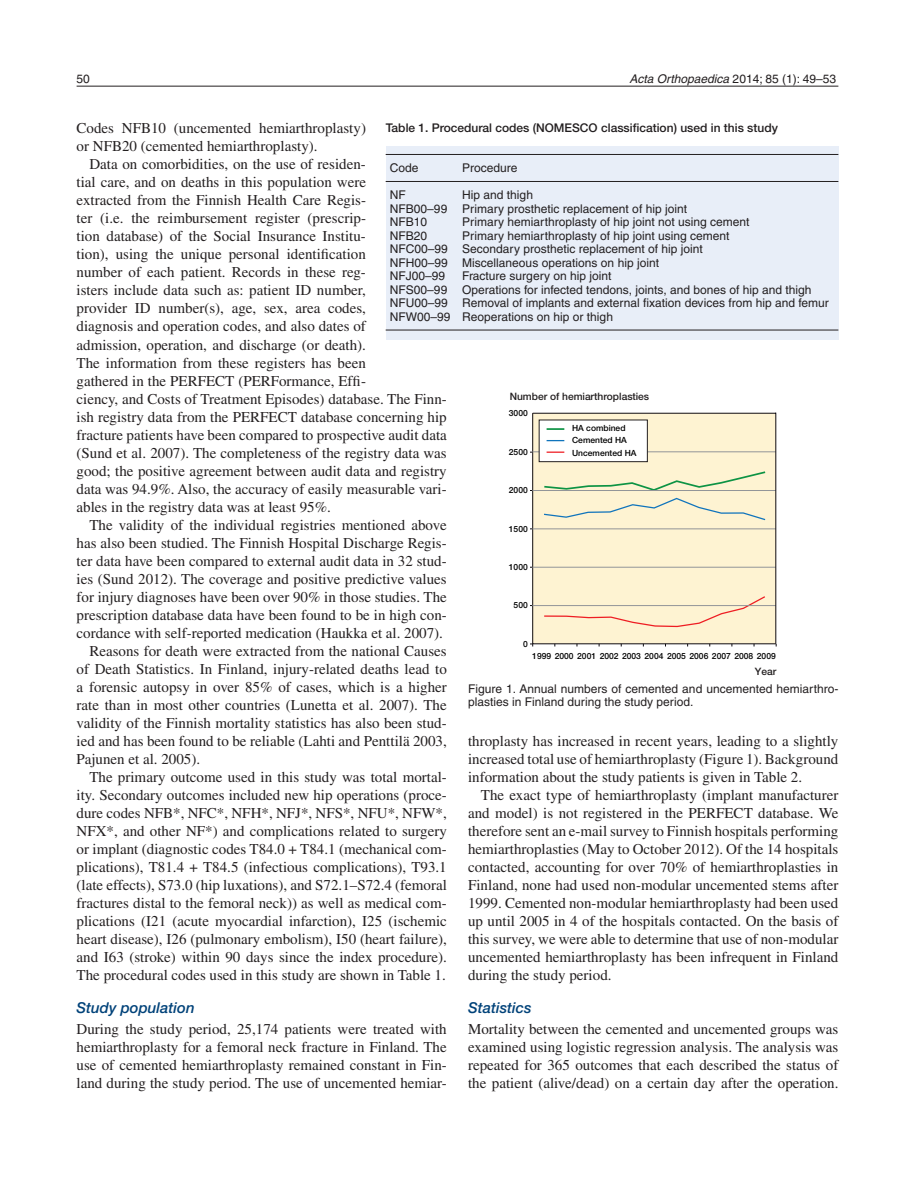
<style>
.page{position:relative;width:915px;height:1191px;background:#fff}
.page>*{position:absolute;margin:0;border:0;box-sizing:border-box;transform-origin:0 0}
.t1{font:15px/18px "Times";color:#231f20;text-align:justify}
.t2{font:italic 500 15px "Helvetica Neue LTW1 G";color:#004279}
.t3{font:12px/13.5px "Helvetica";color:#231f20}
.t4{font:500 12px "Helvetica Neue LTW1 G";color:#231f20}
.t5{font:italic 12px "Helvetica";color:#231f20}
.t6{font:500 10.2px "Helvetica Neue LTW1 G";color:#231f20}
.t7{font:500 8.55px/12.8px "Helvetica Neue LTW1 G";color:#000}
.s1{font-style:normal}
</style>
<div class="page">
<hr style="left:77px;top:86px;width:761px;height:1px;background:#231f20">
<div style="left:385px;top:146px;width:453px;height:193px;background:#e8eef8"></div>
<hr style="left:385px;top:154px;width:453px;height:1px;background:#231f20">
<hr style="left:385px;top:181px;width:453px;height:1px;background:#231f20">
<hr style="left:385px;top:330px;width:453px;height:1px;background:#231f20">
<div style="left:532px;top:413px;width:243px;height:231px;background:#fef3d2"></div>
<hr style="left:532px;top:413px;width:1px;height:231px;background:#0f0c12">
<hr style="left:532px;top:643px;width:243px;height:1px;background:#0f0c12">
<svg style="left:544px;top:471px;width:222px;height:50px"></svg>
<svg style="left:544px;top:596px;width:221px;height:32px"></svg>
<hr style="left:532px;top:490px;width:243px;height:1px;background:#939598">
<hr style="left:532px;top:528px;width:243px;height:1px;background:#939598">
<hr style="left:532px;top:567px;width:243px;height:1px;background:#939598">
<hr style="left:532px;top:605px;width:243px;height:1px;background:#939598">
<hr style="left:532px;top:451px;width:243px;height:1px;background:#939598">
<hr style="left:532px;top:413px;width:243px;height:1px;background:#0f0c12">
<hr style="left:775px;top:413px;width:1px;height:231px;background:#0f0c12">
<div style="left:539px;top:420px;width:108px;height:42px;background:#fff;border:1px solid #231f20"></div>
<svg style="left:546px;top:428px;width:18px;height:2px"></svg>
<svg style="left:546px;top:440px;width:18px;height:1px"></svg>
<svg style="left:546px;top:451px;width:18px;height:2px"></svg>
<p class="t3" style="left:77px;top:72px;width:15px">50</p>
<p class="t5" style="left:629px;top:72px;width:208px">Acta Orthopaedica <span class="s1">2014; 85 (1): 49–53</span></p>
<p class="t1" style="left:77px;top:119px;width:291px">Codes NFB10 (uncemented hemiarthroplasty) or NFB20 (cemented hemiarthroplasty).</p>
<p class="t1" style="left:77px;top:155px;width:291px;text-indent:13px">Data on comorbidities, on the use of residen&shy;tial care, and on deaths in this population were extracted from the Finnish Health Care Regis&shy;ter (i.e. the reimbursement register (prescrip&shy;tion database) of the Social Insurance Institu&shy;tion), using the unique personal identification number of each patient. Records in these reg&shy;isters include data such as: patient ID number, provider ID number(s), age, sex, area codes, diagnosis and operation codes, and also dates of admission, operation, and discharge (or death).<br>The information from these registers has been gathered in the PERFECT (PERFormance, Effi-</p>
<p class="t4" style="left:385px;top:120px;width:393px">Table 1. Procedural codes (NOMESCO classification) used in this study</p>
<p class="t3" style="left:390px;top:161px;width:30px">Code</p>
<p class="t3" style="left:462px;top:161px;width:57px">Procedure</p>
<p class="t3" style="left:390px;top:188px;width:17px">NF</p>
<p class="t3" style="left:390px;top:188px;width:298px;text-indent:72px">Hip and thigh<br>NFB00–99 Primary prosthetic replacement of hip joint<br>NFB10</p>
<p class="t3" style="left:462px;top:215px;width:289px">Primary hemiarthroplasty of hip joint not using cement</p>
<p class="t3" style="left:390px;top:229px;width:341px;text-indent:72px">Primary hemiarthroplasty of hip joint using cement NFC00–99 Secondary prosthetic replacement of hip joint NFH00–99 Miscellaneous operations on hip joint<br>NFJ00–99</p>
<p class="t3" style="left:390px;top:229px;width:39px">NFB20</p>
<p class="t3" style="left:390px;top:269px;width:440px;text-indent:72px">Fracture surgery on hip joint<br>NFS00–99 Operations for infected tendons, joints, and bones of hip and thigh NFU00–99 Removal of implants and external fixation devices from hip and femur NFW00–99 Reoperations on hip or thigh</p>
<p class="t1" style="left:77px;top:389px;width:371px">ciency, and Costs of Treatment Episodes) database. The Finn&shy;ish registry data from the PERFECT database concerning hip fracture patients have been compared to prospective audit data (Sund et al. 2007). The completeness of the registry data was good; the positive agreement between audit data and registry data was 94.9%. Also, the accuracy of easily measurable vari&shy;ables in the registry data was at least 95%.</p>
<p class="t1" style="left:89px;top:515px;width:359px">The validity of the individual registries mentioned above</p>
<p class="t1" style="left:77px;top:533px;width:371px">has also been studied. The Finnish Hospital Discharge Regis-</p>
<p class="t1" style="left:77px;top:551px;width:371px">ter data have been compared to external audit data in 32 stud-</p>
<p class="t1" style="left:77px;top:569px;width:371px">ies (Sund 2012). The coverage and positive predictive values</p>
<p class="t1" style="left:77px;top:587px;width:371px">for injury diagnoses have been over 90% in those studies. The</p>
<p class="t1" style="left:77px;top:605px;width:371px">prescription database data have been found to be in high con-</p>
<p class="t1" style="left:77px;top:623px;width:368px">cordance with self-reported medication (Haukka et al. 2007).</p>
<p class="t1" style="left:89px;top:641px;width:359px">Reasons for death were extracted from the national Causes</p>
<p class="t1" style="left:77px;top:659px;width:371px">of Death Statistics. In Finland, injury-related deaths lead to</p>
<p class="t1" style="left:77px;top:677px;width:371px">a forensic autopsy in over 85% of cases, which is a higher</p>
<p class="t1" style="left:77px;top:695px;width:371px">rate than in most other countries (Lunetta et al. 2007). The</p>
<p class="t1" style="left:77px;top:713px;width:371px">validity of the Finnish mortality statistics has also been stud-</p>
<p class="t1" style="left:77px;top:731px;width:371px">ied and has been found to be reliable (Lahti and Penttilä 2003,</p>
<p class="t1" style="left:77px;top:749px;width:125px">Pajunen et al. 2005).</p>
<p class="t1" style="left:89px;top:767px;width:359px">The primary outcome used in this study was total mortal-</p>
<p class="t1" style="left:77px;top:785px;width:371px">ity. Secondary outcomes included new hip operations (proce-</p>
<p class="t1" style="left:77px;top:803px;width:371px">dure codes NFB*, NFC*, NFH*, NFJ*, NFS*, NFU*, NFW*,</p>
<p class="t1" style="left:77px;top:821px;width:371px">NFX*, and other NF*) and complications related to surgery</p>
<p class="t1" style="left:77px;top:839px;width:371px">or implant (diagnostic codes T84.0 + T84.1 (mechanical com-</p>
<p class="t1" style="left:77px;top:857px;width:371px">plications), T81.4 + T84.5 (infectious complications), T93.1</p>
<p class="t1" style="left:77px;top:875px;width:371px">(late effects), S73.0 (hip luxations), and S72.1–S72.4 (femoral</p>
<p class="t1" style="left:77px;top:893px;width:371px">fractures distal to the femoral neck)) as well as medical com-</p>
<p class="t1" style="left:77px;top:911px;width:371px">plications (I21 (acute myocardial infarction), I25 (ischemic</p>
<p class="t1" style="left:77px;top:929px;width:371px">heart disease), I26 (pulmonary embolism), I50 (heart failure),</p>
<p class="t1" style="left:77px;top:947px;width:371px">and I63 (stroke) within 90 days since the index procedure).</p>
<p class="t1" style="left:77px;top:965px;width:370px">The procedural codes used in this study are shown in Table 1.</p>
<p class="t2" style="left:77px;top:998px;width:119px">Study population</p>
<p class="t1" style="left:77px;top:1019px;width:371px">During the study period, 25,174 patients were treated with hemiarthroplasty for a femoral neck fracture in Finland. The use of cemented hemiarthroplasty remained constant in Fin&shy;land during the study period. The use of uncemented hemiar-</p>
<p class="t6" style="left:509px;top:390px;width:141px">Number of hemiarthroplasties</p>
<p class="t7" style="left:508px;top:407px;width:20px">3000</p>
<p class="t7" style="left:508px;top:445px;width:20px">2500</p>
<p class="t7" style="left:508px;top:484px;width:20px">2000</p>
<p class="t7" style="left:508px;top:522px;width:20px">1500</p>
<p class="t7" style="left:508px;top:560px;width:20px">1000</p>
<p class="t7" style="left:513px;top:599px;width:16px">500</p>
<p class="t7" style="left:523px;top:637px;width:6px">0</p>
<p class="t7" style="left:572px;top:421px;width:66px">HA combined<br>Cemented HA<br>Uncemented HA</p>
<p class="t7" style="left:532px;top:649px;width:245px">1999 2000 2001 2002 2003 2004 2005 2006 2007 2008 2009</p>
<p class="t6" style="left:754px;top:665px;width:23px">Year</p>
<p class="t3" style="left:468px;top:682px;width:371px">Figure 1. Annual numbers of cemented and uncemented hemiarthro&shy;plasties in Finland during the study period.</p>
<p class="t1" style="left:468px;top:731px;width:371px">throplasty has increased in recent years, leading to a slightly increased total use of hemiarthroplasty (Figure 1). Background information about the study patients is given in Table 2.</p>
<p class="t1" style="left:468px;top:785px;width:371px;text-indent:13px">The exact type of hemiarthroplasty (implant manufacturer and model) is not registered in the PERFECT database. We therefore sent an e-mail survey to Finnish hospitals performing hemiarthroplasties (May to October 2012). Of the 14 hospitals contacted, accounting for over 70% of hemiarthroplasties in Finland, none had used non-modular uncemented stems after 1999. Cemented non-modular hemiarthroplasty had been used up until 2005 in 4 of the hospitals contacted. On the basis of this survey, we were able to determine that use of non-modular uncemented hemiarthroplasty has been infrequent in Finland during the study period.</p>
<p class="t2" style="left:468px;top:998px;width:65px">Statistics</p>
<p class="t1" style="left:468px;top:1019px;width:371px">Mortality between the cemented and uncemented groups was examined using logistic regression analysis. The analysis was repeated for 365 outcomes that each described the status of the patient (alive/dead) on a certain day after the operation.</p>
</div>
